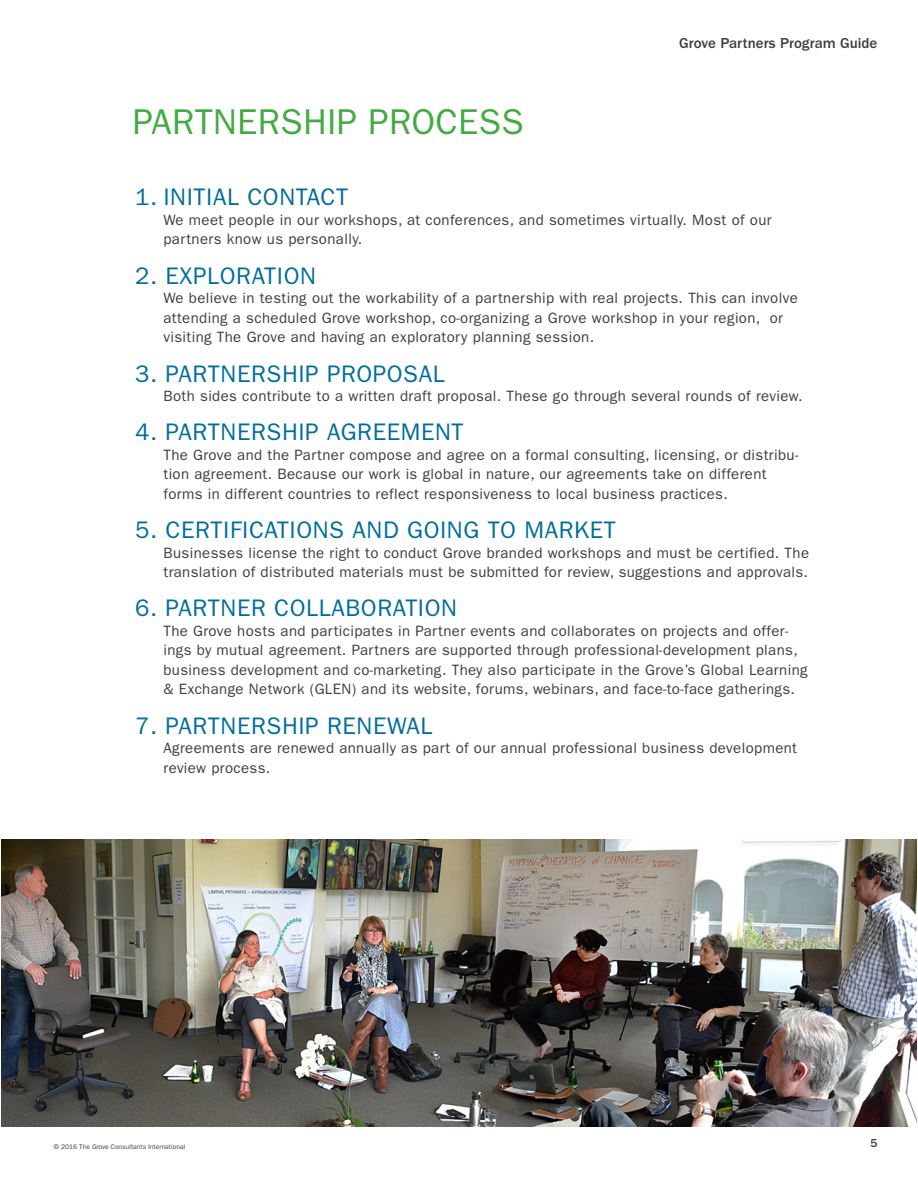
<style>
.page{position:relative;width:918px;height:1188px;background:#fff}
.page>*{position:absolute;margin:0;border:0;box-sizing:border-box;transform-origin:0 0}
.Header{font:36px "ITC Franklin Gothic Std";letter-spacing:.01em;color:#44aa42}
.Steps_Text{font:24px "ITC Franklin Gothic Std";letter-spacing:.025em;color:#006e9d}
.Steps_Text-2{font:15px/19.5px "ITC Franklin Gothic Std";letter-spacing:.025em;color:#3e3e3f}
.t1{font:500 15px "ITC Franklin Gothic Std";color:#3e3e3f}
.t2{font:500 12px "ITC Franklin Gothic Std";color:#3e3e3f}
.t3{font:6.75px "ITC Franklin Gothic Std";color:#3e3e3f}
</style>
<div class="page">
<img style="left:1px;top:839px;width:916px;height:288px">
<p class="Header" style="left:133px;top:101px;width:392px">PARTNERSHIP PROCESS</p>
<p class="t1" style="left:679px;top:35px;width:200px">Grove Partners Program Guide</p>
<p class="Steps_Text" style="left:135px;top:184px;width:215px">1. INITIAL CONTACT</p>
<p class="Steps_Text-2" style="left:164px;top:210px;width:610px">We meet people in our workshops, at conferences, and sometimes virtually. Most of our partners know us personally.</p>
<p class="Steps_Text" style="left:135px;top:262px;width:182px">2. EXPLORATION</p>
<p class="Steps_Text-2" style="left:164px;top:289px;width:636px">We believe in testing out the workability of a partnership with real projects. This can involve attending a scheduled Grove workshop, co-organizing a Grove workshop in your region, or visiting The Grove and having an exploratory planning session.</p>
<p class="Steps_Text" style="left:135px;top:360px;width:311px">3. PARTNERSHIP PROPOSAL</p>
<p class="Steps_Text-2" style="left:164px;top:386px;width:641px">Both sides contribute to a written draft proposal. These go through several rounds of review.</p>
<p class="Steps_Text" style="left:135px;top:418px;width:330px">4. PARTNERSHIP AGREEMENT</p>
<p class="Steps_Text-2" style="left:164px;top:445px;width:636px">The Grove and the Partner compose and agree on a formal consulting, licensing, or distribu&shy;tion agreement. Because our work is global in nature, our agreements take on different forms in different countries to reflect responsiveness to local business practices.</p>
<p class="Steps_Text" style="left:135px;top:516px;width:482px">5. CERTIFICATIONS AND GOING TO MARKET</p>
<p class="Steps_Text-2" style="left:164px;top:543px;width:647px">Businesses license the right to conduct Grove branded workshops and must be certified. The translation of distributed materials must be submitted for review, suggestions and approvals.</p>
<p class="Steps_Text" style="left:135px;top:595px;width:324px">6. PARTNER COLLABORATION</p>
<p class="Steps_Text-2" style="left:164px;top:621px;width:646px">The Grove hosts and participates in Partner events and collaborates on projects and offer&shy;ings by mutual agreement. Partners are supported through professional-development plans, business development and co-marketing. They also participate in the Grove’s Global Learning &amp; Exchange Network (GLEN) and its website, forums, webinars, and face-to-face gatherings.</p>
<p class="Steps_Text" style="left:135px;top:712px;width:299px">7. PARTNERSHIP RENEWAL</p>
<p class="Steps_Text-2" style="left:164px;top:739px;width:635px">Agreements are renewed annually as part of our annual professional business development review process.</p>
<p class="t3" style="left:54px;top:1143px;width:133px">© 2016 The Grove Consultants International</p>
<p class="t2" style="left:870px;top:1137px;width:9px">5</p>
</div>
